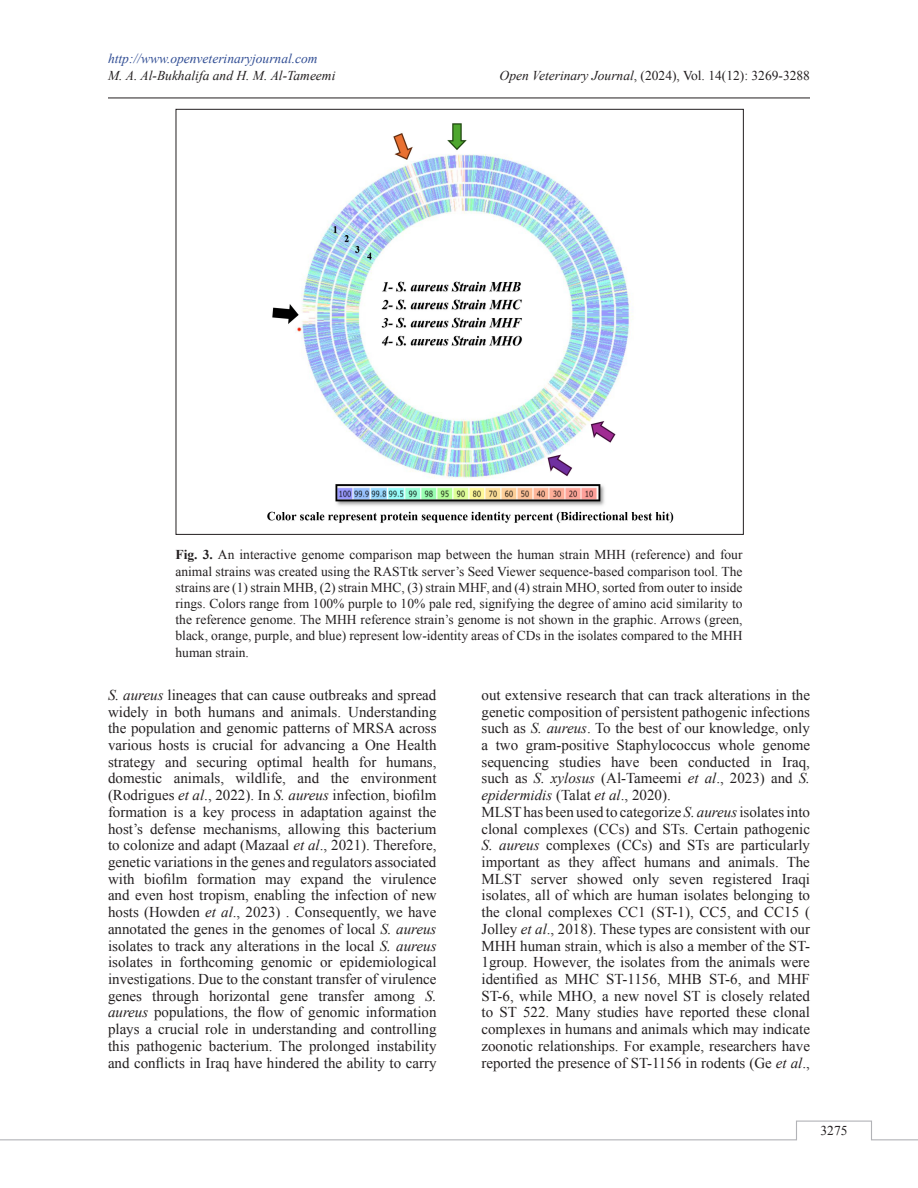
<style>
.page{position:relative;width:918px;height:1188px;background:#fff}
.page>*{position:absolute;margin:0;border:0;box-sizing:border-box;transform-origin:0 0}
.para{font:15px/16.6px "Times New Roman";color:#231f20;text-align:justify}
.t1{font:13.5px/16.2px "Times New Roman";color:#231f20;text-align:justify}
.t2{font:italic 13.5px "Times New Roman";color:#304d94}
.t3{font:italic 13.5px "Times New Roman";color:#231f20}
.s1{font-style:italic}
.s2{font-weight:700}
</style>
<div class="page">
<hr style="left:108px;top:98px;width:702px;height:1px;background:#231f20">
<svg style="left:0;top:1120px;width:918px;height:21px"></svg>
<img style="left:267px;top:123px;width:407px;height:400px">
<p class="t2" style="left:108px;top:50px;width:211px">http://www.openveterinaryjournal.com</p>
<p class="t3" style="left:108px;top:66px;width:229px">M. A. Al-Bukhalifa and H. M. Al-Tameemi</p>
<p class="t1" style="left:500px;top:67px;width:312px"><span class="s1">Open Veterinary Journal</span>, (2024), Vol. 14(12): 3269-3288</p>
<p class="t1" style="left:176px;top:547px;width:569px"><span class="s2">Fig. 3.</span> An interactive genome comparison map between the human strain MHH (reference) and four animal strains was created using the RASTtk server’s Seed Viewer sequence-based comparison tool. The strains are (1) strain MHB, (2) strain MHC, (3) strain MHF, and (4) strain MHO, sorted from outer to inside rings. Colors range from 100% purple to 10% pale red, signifying the degree of amino acid similarity to the reference genome. The MHH reference strain’s genome is not shown in the graphic. Arrows (green, black, orange, purple, and blue) represent low-identity areas of CDs in the isolates compared to the MHH human strain.</p>
<p class="para" style="left:108px;top:686px;width:330px"><span class="s1">S. aureus</span> lineages that can cause outbreaks and spread widely in both humans and animals. Understanding the population and genomic patterns of MRSA across various hosts is crucial for advancing a One Health strategy and securing optimal health for humans, domestic animals, wildlife, and the environment (Rodrigues <span class="s1">et al</span>., 2022). In <span class="s1">S. aureus</span> infection, biofilm formation is a key process in adaptation against the host’s defense mechanisms, allowing this bacterium to colonize and adapt (Mazaal <span class="s1">et al</span>., 2021). Therefore, genetic variations in the genes and regulators associated with biofilm formation may expand the virulence and even host tropism, enabling the infection of new hosts (Howden <span class="s1">et al</span>., 2023) . Consequently, we have annotated the genes in the genomes of local <span class="s1">S. aureus </span>isolates to track any alterations in the local <span class="s1">S. aureus </span>isolates in forthcoming genomic or epidemiological investigations. Due to the constant transfer of virulence genes through horizontal gene transfer among <span class="s1">S. aureus</span> populations, the flow of genomic information plays a crucial role in understanding and controlling this pathogenic bacterium. The prolonged instability and conflicts in Iraq have hindered the ability to carry</p>
<p class="para" style="left:482px;top:686px;width:330px">out extensive research that can track alterations in the genetic composition of persistent pathogenic infections such as <span class="s1">S. aureus</span>. To the best of our knowledge, only a two gram-positive Staphylococcus whole genome sequencing studies have been conducted in Iraq, such as <span class="s1">S. xylosus</span> (Al-Tameemi <span class="s1">et al</span>., 2023) and <span class="s1">S. epidermidis</span> (Talat <span class="s1">et al</span>., 2020).</p>
<p class="para" style="left:482px;top:803px;width:330px">MLST has been used to categorize <span class="s1">S. aureus</span> isolates into clonal complexes (CCs) and STs. Certain pathogenic <span class="s1">S. aureus</span> complexes (CCs) and STs are particularly important as they affect humans and animals. The MLST server showed only seven registered Iraqi isolates, all of which are human isolates belonging to the clonal complexes CC1 (ST-1), CC5, and CC15 ( Jolley <span class="s1">et al</span>., 2018). These types are consistent with our MHH human strain, which is also a member of the ST-1group. However, the isolates from the animals were identified as MHC ST-1156, MHB ST-6, and MHF ST-6, while MHO, a new novel ST is closely related to ST 522. Many studies have reported these clonal complexes in humans and animals which may indicate zoonotic relationships. For example, researchers have reported the presence of ST-1156 in rodents (Ge <span class="s1">et al</span>.,</p>
<p class="t1" style="left:820px;top:1122px;width:28px">3275</p>
</div>
